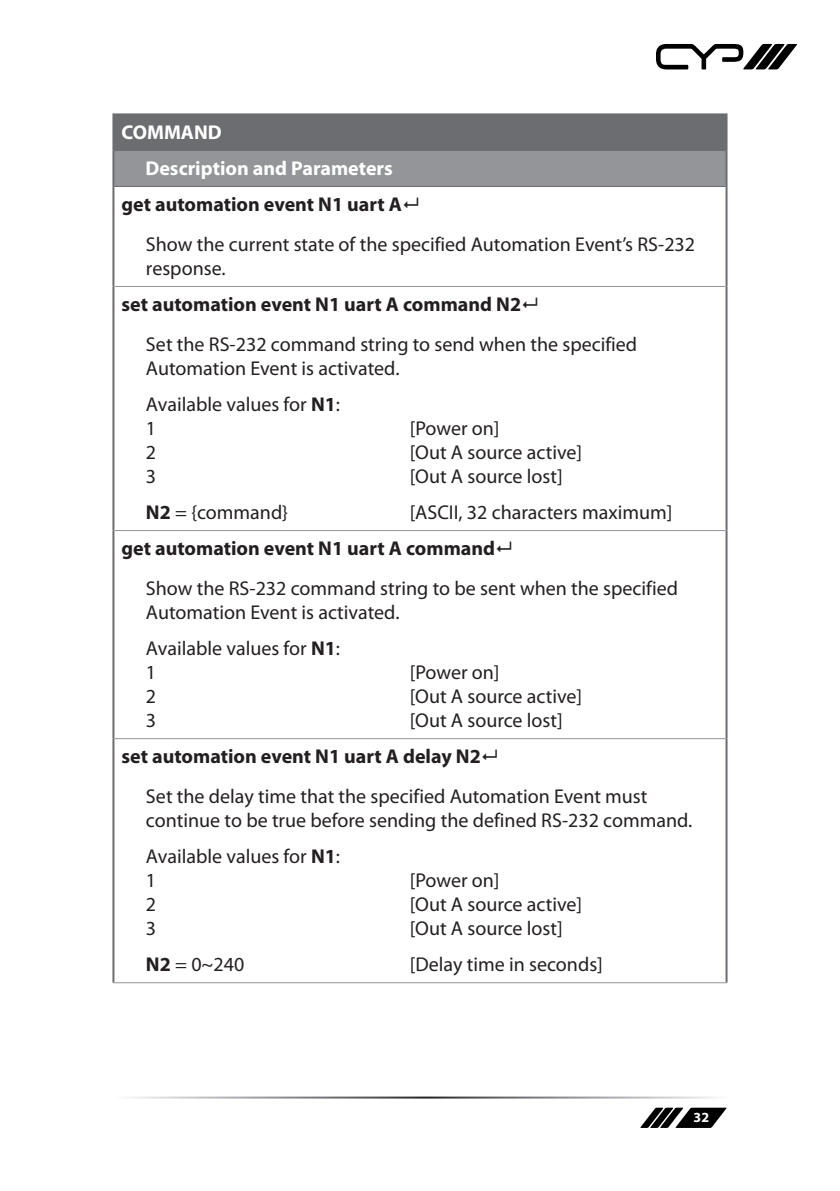
<style>
.page{position:relative;width:840px;height:1191px;background:#fff}
.page>*{position:absolute;margin:0;border:0;box-sizing:border-box;transform-origin:0 0}
.t1{font:20px/24px "Myriad Pro";color:#231f20}
.t2{font:700 20px "Myriad Pro";color:#231f20}
.t3{font:700 20px/36px "Myriad Pro";color:#fff}
.t4{font:700 14px "Myriad Pro";color:#fff}
.s1{font-weight:700}
</style>
<div class="page">
<svg style="left:656px;top:44px;width:140px;height:25px"></svg>
<svg style="left:640px;top:1107px;width:86px;height:21px"></svg>
<div style="left:113px;top:114px;width:613px;height:36px;background:#6c6d70"></div>
<div style="left:113px;top:150px;width:613px;height:36px;background:#939598"></div>
<hr style="left:112px;top:115px;width:2px;height:35px;background:#6c6d70">
<hr style="left:112px;top:113px;width:615px;height:2px;background:#6c6d70">
<hr style="left:725px;top:115px;width:2px;height:35px;background:#6c6d70">
<hr style="left:112px;top:150px;width:2px;height:36px;background:#6c6d70">
<hr style="left:114px;top:150px;width:611px;height:1px;background:#6c6d70">
<hr style="left:725px;top:150px;width:2px;height:36px;background:#6c6d70">
<hr style="left:114px;top:186px;width:611px;height:1px;background:#6c6d70">
<hr style="left:112px;top:186px;width:2px;height:100px;background:#6c6d70">
<hr style="left:112px;top:286px;width:2px;height:244px;background:#6c6d70">
<hr style="left:112px;top:530px;width:2px;height:208px;background:#6c6d70">
<hr style="left:112px;top:738px;width:2px;height:244px;background:#6c6d70">
<hr style="left:725px;top:186px;width:2px;height:100px;background:#6c6d70">
<hr style="left:725px;top:286px;width:2px;height:244px;background:#6c6d70">
<hr style="left:725px;top:530px;width:2px;height:208px;background:#6c6d70">
<hr style="left:725px;top:738px;width:2px;height:244px;background:#6c6d70">
<hr style="left:114px;top:286px;width:611px;height:1px;background:#939598">
<hr style="left:114px;top:530px;width:611px;height:1px;background:#939598">
<hr style="left:114px;top:738px;width:611px;height:1px;background:#939598">
<hr style="left:112px;top:982px;width:615px;height:1px;background:#939598">
<p class="t3" style="left:145px;top:114px;width:249px;text-indent:-24px">COMMAND<br>Description and Parameters</p>
<p class="t2" style="left:121px;top:191px;width:282px">get automation event N1 uart A</p>
<p class="t1" style="left:146px;top:232px;width:550px">Show the current state of the specified Automation Event’s RS-232 response.</p>
<p class="t2" style="left:121px;top:291px;width:401px">set automation event N1 uart A command N2</p>
<p class="t1" style="left:146px;top:332px;width:492px">Set the RS-232 command string to send when the specified<br>Automation Event is activated.</p>
<p class="t1" style="left:146px;top:392px;width:195px">Available values for <span class="s1">N1</span>:<br>1</p>
<p class="t1" style="left:409px;top:416px;width:91px">[Power on]</p>
<p class="t1" style="left:146px;top:440px;width:12px">2</p>
<p class="t1" style="left:409px;top:440px;width:174px">[Out A source active]</p>
<p class="t1" style="left:146px;top:464px;width:12px">3</p>
<p class="t1" style="left:409px;top:464px;width:154px">[Out A source lost]</p>
<p class="t1" style="left:146px;top:500px;width:143px"><span class="s1">N2</span> = {command}</p>
<p class="t1" style="left:409px;top:500px;width:264px">[ASCII, 32 characters maximum]</p>
<p class="t2" style="left:121px;top:535px;width:375px">get automation event N1 uart A command</p>
<p class="t1" style="left:146px;top:576px;width:533px">Show the RS-232 command string to be sent when the specified<br>Automation Event is activated.</p>
<p class="t1" style="left:146px;top:636px;width:195px">Available values for <span class="s1">N1</span>:<br>1</p>
<p class="t1" style="left:409px;top:660px;width:91px">[Power on]</p>
<p class="t1" style="left:146px;top:684px;width:12px">2</p>
<p class="t1" style="left:409px;top:684px;width:174px">[Out A source active]</p>
<p class="t1" style="left:146px;top:708px;width:12px">3</p>
<p class="t1" style="left:409px;top:708px;width:154px">[Out A source lost]</p>
<p class="t2" style="left:121px;top:743px;width:361px">set automation event N1 uart A delay N2</p>
<p class="t1" style="left:146px;top:784px;width:547px">Set the delay time that the specified Automation Event must continue to be true before sending the defined RS-232 command.</p>
<p class="t1" style="left:146px;top:844px;width:195px">Available values for <span class="s1">N1</span>:<br>1</p>
<p class="t1" style="left:409px;top:868px;width:91px">[Power on]</p>
<p class="t1" style="left:146px;top:892px;width:12px">2</p>
<p class="t1" style="left:409px;top:892px;width:174px">[Out A source active]</p>
<p class="t1" style="left:146px;top:916px;width:12px">3</p>
<p class="t1" style="left:409px;top:916px;width:154px">[Out A source lost]</p>
<p class="t1" style="left:146px;top:952px;width:100px"><span class="s1">N2</span> = 0~240</p>
<p class="t1" style="left:409px;top:952px;width:194px">[Delay time in seconds]</p>
<p class="t4" style="left:693px;top:1108px;width:17px">32</p>
</div>
